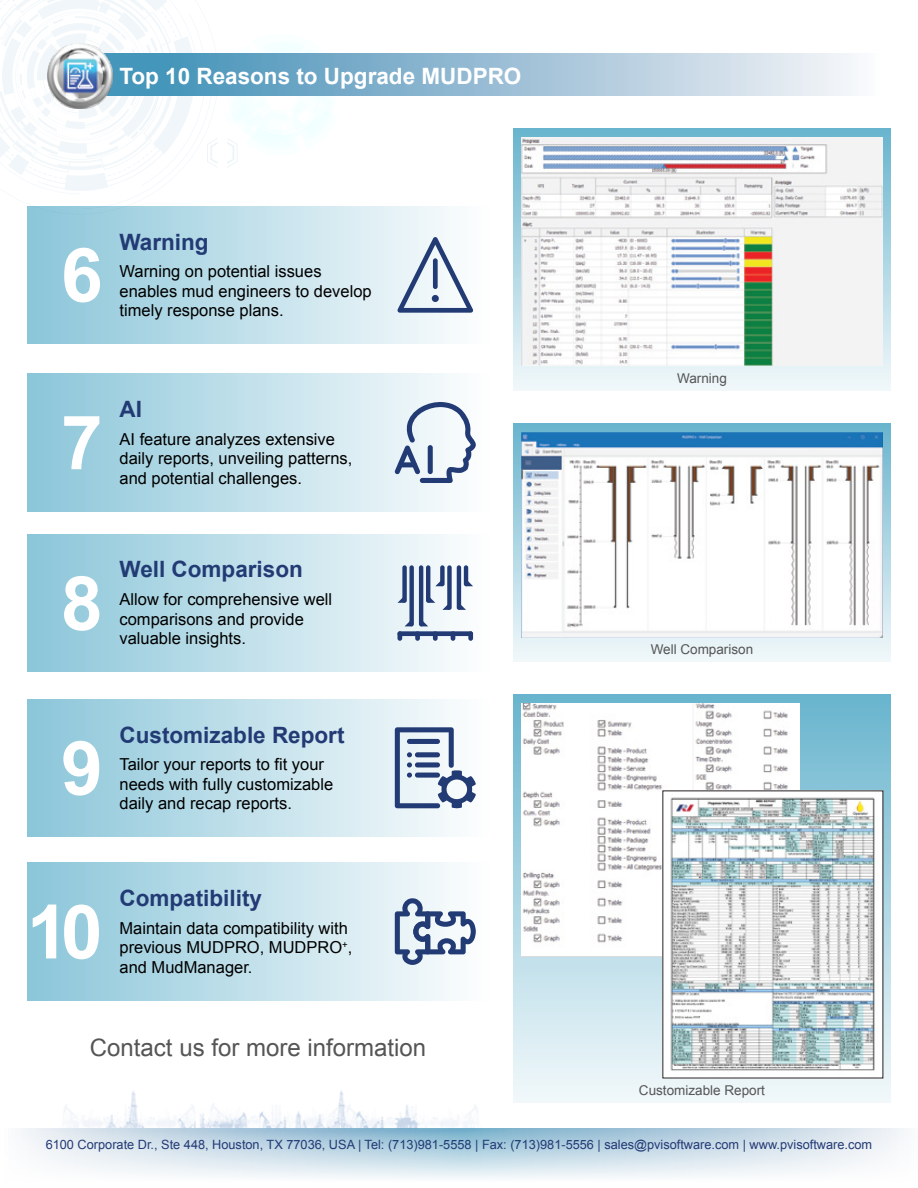
<style>
.page{position:relative;width:918px;height:1188px;background:#fff}
.page>*{position:absolute;margin:0;border:0;box-sizing:border-box;transform-origin:0 0}
.t1{font:700 75px "Arial";color:#fff}
.t2{font:24px "Arial";color:#555}
.t3{font:700 22.5px "Arial";color:#233b75}
.t4{font:700 22.5px "Arial";color:#fff}
.t5{font:16.5px/19.5px "Arial";color:#000}
.t6{font:13.5px "Arial";color:#555}
.t7{font:12.75px "Arial";color:#233b75}
</style>
<div class="page">
<img style="left:64px;top:1090px;width:460px;height:38px">
<svg style="left:0;top:0;width:330px;height:205px"></svg>
<svg style="left:22px;top:1128px;width:882px;height:50px"></svg>
<svg style="left:513px;top:129px;width:378px;height:262px"></svg>
<img style="left:521px;top:138px;width:362px;height:228px">
<svg style="left:513px;top:423px;width:378px;height:239px"></svg>
<img style="left:521px;top:433px;width:362px;height:204px">
<svg style="left:513px;top:694px;width:378px;height:408px"></svg>
<div style="left:27px;top:206px;width:461px;height:138px;background:linear-gradient(to right,#8ac5d9,#fefefe)"></div>
<div style="left:27px;top:374px;width:461px;height:137px;background:linear-gradient(to right,#8bc5d9,#fefefe)"></div>
<div style="left:27px;top:534px;width:461px;height:138px;background:linear-gradient(to right,#8bc6d9,#fcfdfd)"></div>
<div style="left:27px;top:699px;width:461px;height:137px;background:linear-gradient(to right,#8bc5d9,#fefefe)"></div>
<div style="left:27px;top:863px;width:461px;height:137px;background:linear-gradient(to right,#8bc5d9,#fefefe)"></div>
<svg style="left:397px;top:237px;width:76px;height:76px"></svg>
<svg style="left:394px;top:402px;width:82px;height:81px"></svg>
<div style="left:428px;top:445px;width:5px;height:29px;background:#233b75;border-radius:3px"></div>
<div style="left:398px;top:462px;width:19px;height:5px;background:#233b75;border-radius:3px"></div>
<div style="left:468px;top:631px;width:5px;height:10px;background:#233b75;border-radius:2px"></div>
<div style="left:398px;top:631px;width:75px;height:5px;background:#233b75;border-radius:2px"></div>
<hr style="left:398px;top:631px;width:4px;height:10px;background:#233b75;border-radius:2px">
<div style="left:415px;top:631px;width:5px;height:10px;background:#233b75;border-radius:2px"></div>
<div style="left:433px;top:631px;width:5px;height:10px;background:#233b75;border-radius:2px"></div>
<svg style="left:451px;top:631px;width:4px;height:10px"></svg>
<svg style="left:398px;top:596px;width:5px;height:7px"></svg>
<svg style="left:405px;top:619px;width:5px;height:7px"></svg>
<div style="left:402px;top:565px;width:5px;height:38px;background:#233b75;border-radius:2px"></div>
<div style="left:409px;top:565px;width:5px;height:61px;background:#233b75;border-radius:2px"></div>
<svg style="left:429px;top:596px;width:6px;height:7px"></svg>
<svg style="left:422px;top:619px;width:6px;height:7px"></svg>
<hr style="left:426px;top:565px;width:4px;height:38px;background:#233b75;border-radius:2px">
<hr style="left:419px;top:565px;width:4px;height:61px;background:#233b75;border-radius:2px">
<svg style="left:435px;top:579px;width:6px;height:7px"></svg>
<svg style="left:442px;top:603px;width:6px;height:7px"></svg>
<div style="left:440px;top:565px;width:5px;height:21px;background:#233b75;border-radius:2px"></div>
<div style="left:447px;top:565px;width:5px;height:45px;background:#233b75;border-radius:2px"></div>
<svg style="left:467px;top:579px;width:6px;height:7px"></svg>
<svg style="left:460px;top:603px;width:6px;height:7px"></svg>
<hr style="left:464px;top:565px;width:4px;height:21px;background:#233b75;border-radius:2px">
<hr style="left:457px;top:565px;width:4px;height:45px;background:#233b75;border-radius:2px">
<svg style="left:395px;top:727px;width:81px;height:81px"></svg>
<svg style="left:395px;top:898px;width:81px;height:67px"></svg>
<img style="left:521px;top:703px;width:279px;height:254px">
<img style="left:781px;top:703px;width:18px;height:3px">
<img style="left:665px;top:793px;width:216px;height:283px">
<div style="left:82px;top:53px;width:836px;height:43px;background:linear-gradient(to right,#3387b1,#fffbfd)"></div>
<img style="left:48px;top:43px;width:65px;height:65px">
<h3 class="t4" style="left:119px;top:61px;width:404px">Top 10 Reasons to Upgrade MUDPRO</h3>
<h1 class="t1" style="left:61px;top:226px;width:43px">6</h1>
<h3 class="t3" style="left:120px;top:227px;width:91px">Warning</h3>
<p class="t5" style="left:120px;top:262px;width:254px">Warning on potential issues enables mud engineers to develop timely response plans.</p>
<h1 class="t1" style="left:61px;top:393px;width:43px">7</h1>
<h3 class="t3" style="left:120px;top:394px;width:24px">AI</h3>
<p class="t5" style="left:120px;top:429px;width:234px">AI feature analyzes extensive daily reports, unveiling patterns, and potential challenges.</p>
<h1 class="t1" style="left:61px;top:554px;width:43px">8</h1>
<h3 class="t3" style="left:120px;top:555px;width:185px">Well Comparison</h3>
<p class="t5" style="left:120px;top:590px;width:214px">Allow for comprehensive well comparisons and provide valuable insights.</p>
<h1 class="t1" style="left:61px;top:719px;width:43px">9</h1>
<h3 class="t3" style="left:120px;top:720px;width:227px">Customizable Report</h3>
<p class="t5" style="left:120px;top:755px;width:215px">Tailor your reports to fit your needs with fully customizable daily and recap reports.</p>
<h1 class="t1" style="left:27px;top:883px;width:77px">10</h1>
<h3 class="t3" style="left:120px;top:884px;width:144px">Compatibility</h3>
<p class="t5" style="left:120px;top:919px;width:234px">Maintain data compatibility with previous MUDPRO, MUDPRO<sup>+</sup>, and MudManager.</p>
<h2 class="t2" style="left:90px;top:1032px;width:338px">Contact us for more information</h2>
<p class="t6" style="left:677px;top:369px;width:51px">Warning</p>
<p class="t6" style="left:651px;top:641px;width:104px">Well Comparison</p>
<p class="t6" style="left:639px;top:1082px;width:128px">Customizable Report</p>
<p class="t7" style="left:46px;top:1136px;width:828px">6100 Corporate Dr., Ste 448, Houston, TX 77036, USA | Tel: (713)981-5558 | Fax: (713)981-5556 | sales@pvisoftware.com | www.pvisoftware.com</p>
</div>
